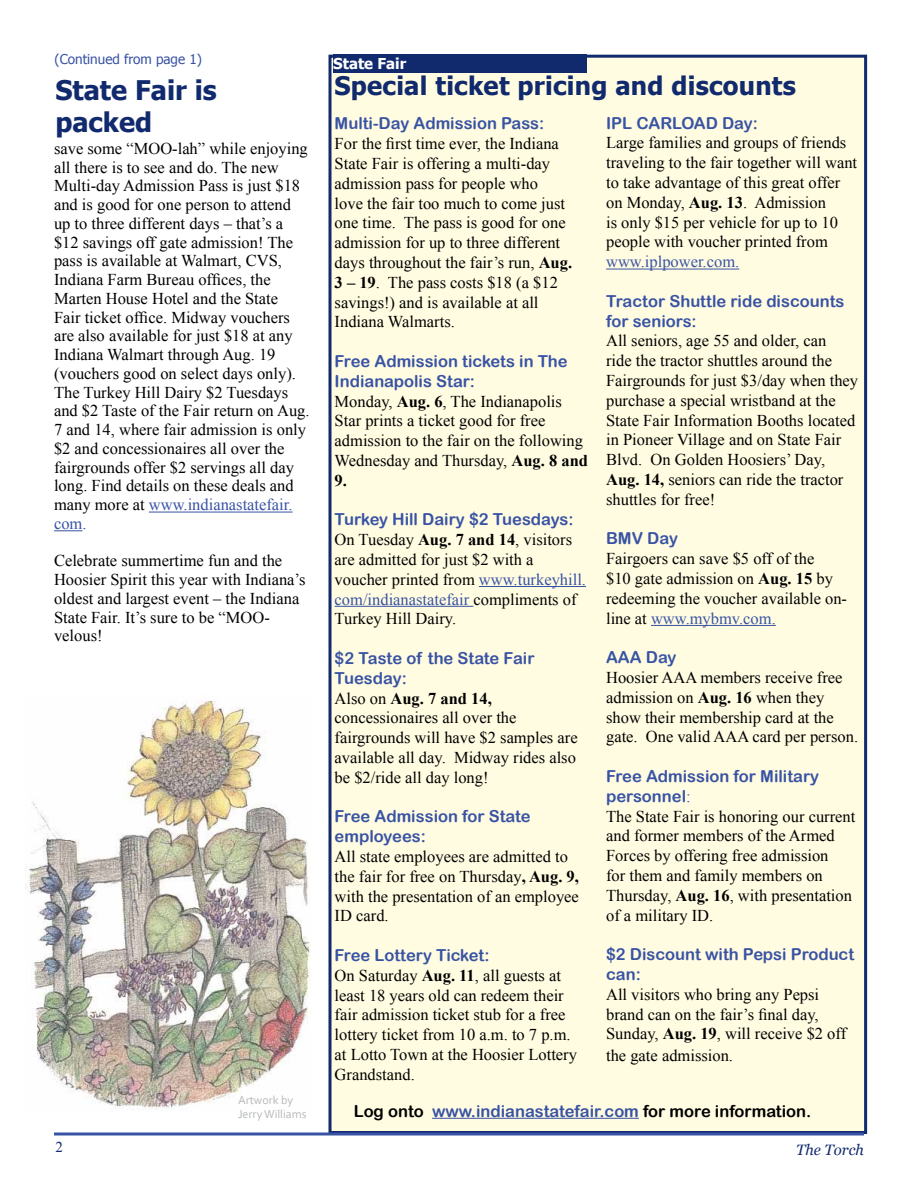
<style>
.page{position:relative;width:918px;height:1188px;background:#fff}
.page>*{position:absolute;margin:0;border:0;box-sizing:border-box;transform-origin:0 0}
.t1{font:700 27px/32.4px "Tahoma";color:#112a6d}
.t2{font:700 25.5px "Tahoma";letter-spacing:.01em;color:#112a6d}
.t3{font:16.5px/19.8px "Times New Roman";color:#000}
.t4{font:16.5px/19.8px "Arial Rounded MT Bold";color:#3953a4}
.t5{font:16.5px "Arial Rounded MT Bold";color:#000}
.t6{font:16.5px "Times New Roman";color:#3953a4}
.t7{font:700 15px "Tahoma";color:#fff}
.t8{font:italic 15px "Georgia";color:#112a6d}
.t9{font:15px "Times New Roman";color:#112a6d}
.t10{font:13.5px "Tahoma";color:#3953a4}
.t11{font:12px/14.4px "Corbel";color:#b6b8ba}
.s1{font-weight:700}
.s2{color:#3953a4}
.s3{font-family:"Times New Roman"}
</style>
<div class="page">
<div style="left:328px;top:55px;width:539px;height:1079px;background:#fffce1;border:3px solid #112a6d"></div>
<div style="left:333px;top:54px;width:254px;height:19px;background:#112a6d"></div>
<hr style="left:54px;top:1132px;width:810px;height:3px;background:#3953a4">
<hr style="left:149px;top:512px;width:144px;height:1px;background:#3953a4">
<svg style="left:54px;top:530px;width:28px;height:1px"></svg>
<hr style="left:479px;top:586px;width:107px;height:1px;background:#3953a4">
<hr style="left:335px;top:606px;width:138px;height:1px;background:#3953a4">
<hr style="left:606px;top:269px;width:133px;height:1px;background:#3953a4">
<hr style="left:651px;top:625px;width:125px;height:1px;background:#3953a4">
<hr style="left:432px;top:1118px;width:207px;height:1px;background:#3953a4">
<img style="left:25px;top:696px;width:286px;height:414px">
<p class="t10" style="left:55px;top:50px;width:149px">(Continued from page 1)</p>
<p class="t7" style="left:333px;top:53px;width:75px">State Fair</p>
<h1 class="t1" style="left:55px;top:72px;width:163px">State Fair is packed</h1>
<h2 class="t2" style="left:335px;top:68px;width:463px">Special ticket pricing and discounts</h2>
<p class="t4" style="left:606px;top:113px;width:153px">IPL CARLOAD Day:</p>
<p class="t3" style="left:606px;top:133px;width:253px">Large families and groups of friends traveling to the fair together will want to take advantage of this great offer on Monday, <span class="s1">Aug. 13</span>. Admission<br>is only $15 per vehicle for up to 10 people with voucher printed from</p>
<p class="t6" style="left:606px;top:251px;width:135px">www.iplpower.com.</p>
<p class="t4" style="left:606px;top:291px;width:240px">Tractor Shuttle ride discounts for seniors:</p>
<p class="t3" style="left:606px;top:331px;width:254px">All seniors, age 55 and older, can<br>ride the tractor shuttles around the Fairgrounds for just $3/day when they purchase a special wristband at the State Fair Information Booths located in Pioneer Village and on State Fair Blvd. On Golden Hoosiers’ Day, <span class="s1">Aug. 14,</span> seniors can ride the tractor shuttles for free!</p>
<p class="t4" style="left:606px;top:528px;width:73px">BMV Day</p>
<p class="t3" style="left:606px;top:549px;width:243px">Fairgoers can save $5 off of the<br>$10 gate admission on <span class="s1">Aug. 15</span> by redeeming the voucher available on&shy;line at <span class="s2">www.mybmv.com.</span></p>
<p class="t4" style="left:606px;top:647px;width:72px">AAA Day</p>
<p class="t3" style="left:606px;top:667px;width:254px">Hoosier AAA members receive free admission on <span class="s1">Aug. 16</span> when they show their membership card at the gate. One valid AAA card per person.</p>
<p class="t4" style="left:606px;top:766px;width:215px">Free Admission for Military personnel<span class="s3">:</span></p>
<p class="t3" style="left:606px;top:806px;width:251px">The State Fair is honoring our current and former members of the Armed<br>Forces by offering free admission<br>for them and family members on<br>Thursday, <span class="s1">Aug. 16</span>, with presentation of a military ID.</p>
<p class="t4" style="left:606px;top:944px;width:250px">$2 Discount with Pepsi Product can:</p>
<p class="t3" style="left:606px;top:984px;width:242px">All visitors who bring any Pepsi brand can on the fair’s final day,<br>Sunday, <span class="s1">Aug. 19</span>, will receive $2 off</p>
<p class="t3" style="left:606px;top:1045px;width:128px">the gate admission.</p>
<p class="t4" style="left:335px;top:113px;width:211px">Multi-Day Admission Pass:</p>
<p class="t3" style="left:335px;top:133px;width:239px">For the first time ever, the Indiana<br>State Fair is offering a multi-day admission pass for people who<br>love the fair too much to come just one time. The pass is good for one admission for up to three different days throughout the fair’s run, <span class="s1">Aug.<br>3 – 19</span>. The pass costs $18 (a $12 savings!) and is available at all<br>Indiana Walmarts.</p>
<p class="t4" style="left:335px;top:351px;width:235px">Free Admission tickets in The<br>Indianapolis Star:</p>
<p class="t3" style="left:335px;top:391px;width:255px">Monday, <span class="s1">Aug. 6</span>, The Indianapolis<br>Star prints a ticket good for free admission to the fair on the following<br>Wednesday and Thursday, <span class="s1">Aug. 8 and<br>9.</span></p>
<p class="t4" style="left:335px;top:509px;width:241px">Turkey Hill Dairy $2 Tuesdays:</p>
<p class="t3" style="left:335px;top:529px;width:253px">On Tuesday <span class="s1">Aug. 7 and 14</span>, visitors are admitted for just $2 with a voucher printed from <span class="s2">www.turkeyhill. com/indianastatefair</span> compliments of<br>Turkey Hill Dairy.</p>
<p class="t4" style="left:335px;top:648px;width:201px">$2 Taste of the State Fair<br>Tuesday:</p>
<p class="t3" style="left:335px;top:688px;width:245px">Also on <span class="s1">Aug. 7 and 14, </span>concessionaires all over the fairgrounds will have $2 samples are available all day. Midway rides also be $2/ride all day long!</p>
<p class="t4" style="left:335px;top:806px;width:198px">Free Admission for State employees:</p>
<p class="t3" style="left:335px;top:846px;width:246px">All state employees are admitted to the fair for free on Thursday<span class="s1">, Aug. 9, </span>with the presentation of an employee<br>ID card.</p>
<p class="t4" style="left:335px;top:945px;width:156px">Free Lottery Ticket:</p>
<p class="t3" style="left:335px;top:965px;width:244px">On Saturday <span class="s1">Aug. 11</span>, all guests at least 18 years old can redeem their fair admission ticket stub for a free lottery ticket from 10 a.m. to 7 p.m. at Lotto Town at the Hoosier Lottery<br>Grandstand.</p>
<p class="t3" style="left:54px;top:139px;width:257px;line-height:18.8px">save some “MOO-lah” while enjoying all there is to see and do. The new Multi-day Admission Pass is just $18 and is good for one person to attend up to three different days – that’s a $12 savings off gate admission! The pass is available at Walmart, CVS, Indiana Farm Bureau offices, the Marten House Hotel and the State<br>Fair ticket office. Midway vouchers are also available for just $18 at any Indiana Walmart through Aug. 19 (vouchers good on select days only).<br>The Turkey Hill Dairy $2 Tuesdays and $2 Taste of the Fair return on Aug.<br>7 and 14, where fair admission is only $2 and concessionaires all over the fairgrounds offer $2 servings all day long. Find details on these deals and many more at <span class="s2">www.indianastatefair. com.</span></p>
<p class="t3" style="left:54px;top:551px;width:253px;line-height:18.8px">Celebrate summertime fun and the<br>Hoosier Spirit this year with Indiana’s oldest and largest event – the Indiana<br>State Fair. It’s sure to be “MOO&shy;velous!</p>
<p class="t11" style="left:238px;top:1092px;width:70px">Artwork by<br>Jerry Williams</p>
<p class="t5" style="left:354px;top:1101px;width:459px">Log onto <span class="s2">www.indianastatefair.com</span> for more information.</p>
<p class="t9" style="left:56px;top:1137px;width:9px">2</p>
<p class="t8" style="left:796px;top:1141px;width:69px">The Torch</p>
</div>
